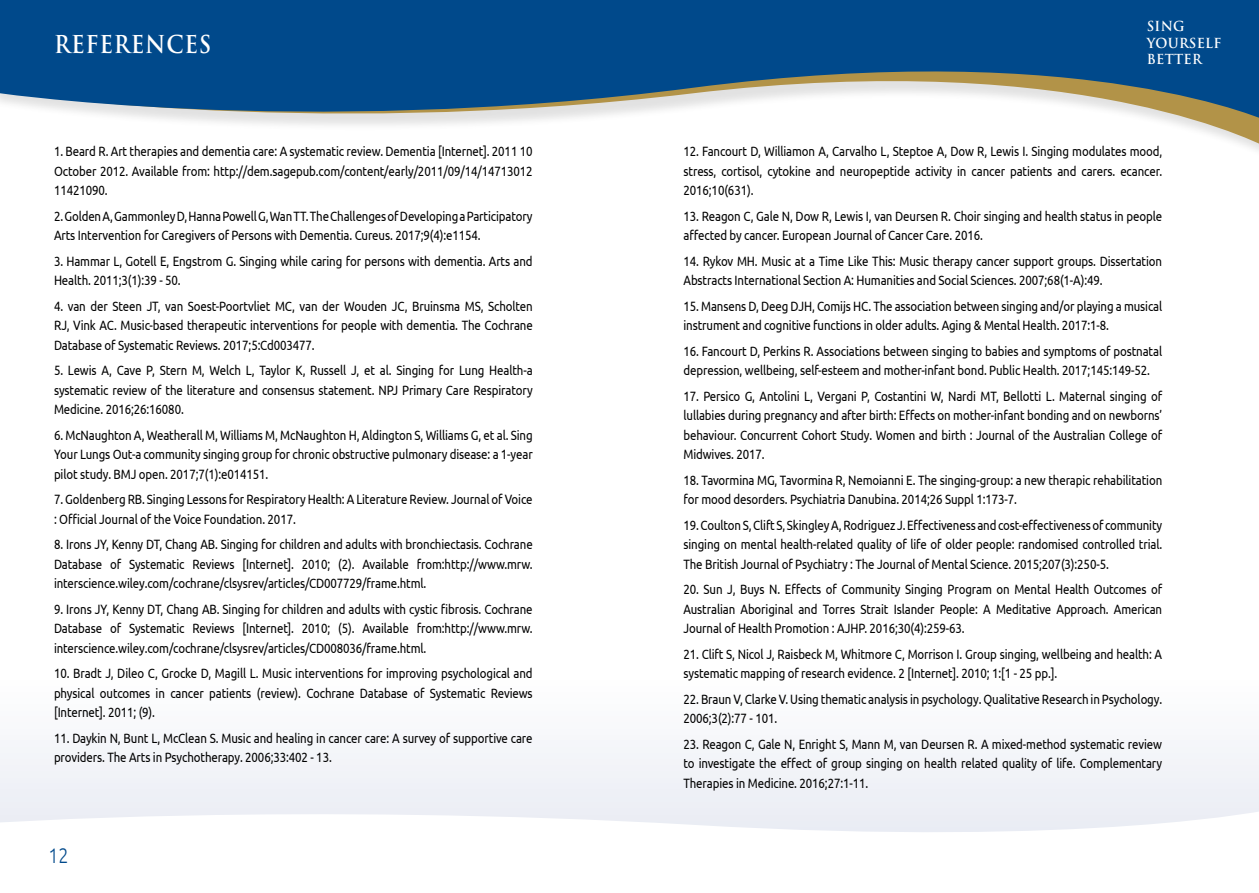
<style>
.page{position:relative;width:1259px;height:893px;background:#fff}
.page>*{position:absolute;margin:0;border:0;box-sizing:border-box;transform-origin:0 0}
.t1{font:700 24px "Trajan";letter-spacing:.035em;color:#fff;scale:.9 1}
.t2{font:300 21px "Ubuntu";color:#00498b;scale:.85 1}
.t3{font:13.5px/19.5px "Ubuntu";letter-spacing:-.01em;color:#000;text-align:justify;scale:.85 1}
.t4{font:700 13.5px/16.5px "Trajan";letter-spacing:.02em;color:#fff;scale:.96 1}
</style>
<div class="page">
<div style="left:0;top:675px;width:1259px;height:218px;background:#f9fafc"></div>
<svg style="left:0;top:0;width:1259px;height:139px;fill:#00498b"></svg>
<svg style="left:0;top:815px;width:1229px;height:17px"></svg>
<h1 class="t1" style="left:54px;top:29px;width:176px">REFERENCES</h1>
<p class="t3" style="left:54px;top:141px;width:565px">1. Beard R. Art therapies and dementia care: A systematic review. Dementia [Internet]. 2011 10<br>October 2012. Available from: http://dem.sagepub.com/content/early/2011/09/14/14713012<br>11421090.</p>
<p class="t3" style="left:54px;top:206px;width:564px">2.Golden A, Gammonley D, Hanna Powell G, Wan TT. The Challenges of Developing a Participatory<br>Arts Intervention for Caregivers of Persons with Dementia. Cureus. 2017;9(4):e1154.</p>
<p class="t3" style="left:54px;top:251px;width:564px">3. Hammar L, Gotell E, Engstrom G. Singing while caring for persons with dementia. Arts and<br>Health. 2011;3(1):39 - 50.</p>
<p class="t3" style="left:54px;top:296px;width:565px">4. van der Steen JT, van Soest-Poortvliet MC, van der Wouden JC, Bruinsma MS, Scholten RJ, Vink AC. Music-based therapeutic interventions for people with dementia. The Cochrane Database of Systematic Reviews. 2017;5:Cd003477.</p>
<p class="t3" style="left:54px;top:360px;width:565px">5. Lewis A, Cave P, Stern M, Welch L, Taylor K, Russell J, et al. Singing for Lung Health-a systematic review of the literature and consensus statement. NPJ Primary Care Respiratory Medicine. 2016;26:16080.</p>
<p class="t3" style="left:54px;top:425px;width:565px">6. McNaughton A, Weatherall M, Williams M, McNaughton H, Aldington S, Williams G, et al. Sing Your Lungs Out-a community singing group for chronic obstructive pulmonary disease: a 1-year pilot study. BMJ open. 2017;7(1):e014151.</p>
<p class="t3" style="left:54px;top:489px;width:565px">7. Goldenberg RB. Singing Lessons for Respiratory Health: A Literature Review. Journal of Voice : Official Journal of the Voice Foundation. 2017.</p>
<p class="t3" style="left:54px;top:534px;width:565px">8. Irons JY, Kenny DT, Chang AB. Singing for children and adults with bronchiectasis. Cochrane Database of Systematic Reviews [Internet]. 2010; (2). Available from:http://www.mrw. interscience.wiley.com/cochrane/clsysrev/articles/CD007729/frame.html.</p>
<p class="t3" style="left:54px;top:599px;width:565px">9. Irons JY, Kenny DT, Chang AB. Singing for children and adults with cystic fibrosis. Cochrane Database of Systematic Reviews [Internet]. 2010; (5). Available from:http://www.mrw. interscience.wiley.com/cochrane/clsysrev/articles/CD008036/frame.html.</p>
<p class="t3" style="left:54px;top:663px;width:565px">10. Bradt J, Dileo C, Grocke D, Magill L. Music interventions for improving psychological and physical outcomes in cancer patients (review). Cochrane Database of Systematic Reviews [Internet]. 2011; (9).</p>
<p class="t3" style="left:54px;top:728px;width:565px">11. Daykin N, Bunt L, McClean S. Music and healing in cancer care: A survey of supportive care providers. The Arts in Psychotherapy. 2006;33:402 - 13.</p>
<h2 class="t2" style="left:48px;top:842px;width:25px">12</h2>
<p class="t4" style="left:1146px;top:18px;width:79px">SING<br>YOURSELF<br>BETTER</p>
<p class="t3" style="left:683px;top:141px;width:565px">12. Fancourt D, Williamon A, Carvalho L, Steptoe A, Dow R, Lewis I. Singing modulates mood, stress, cortisol, cytokine and neuropeptide activity in cancer patients and carers. ecancer.<br>2016;10(631).</p>
<p class="t3" style="left:683px;top:206px;width:565px">13. Reagon C, Gale N, Dow R, Lewis I, van Deursen R. Choir singing and health status in people affected by cancer. European Journal of Cancer Care. 2016.</p>
<p class="t3" style="left:683px;top:251px;width:564px">14. Rykov MH. Music at a Time Like This: Music therapy cancer support groups. Dissertation<br>Abstracts International Section A: Humanities and Social Sciences. 2007;68(1-A):49.</p>
<p class="t3" style="left:683px;top:296px;width:565px">15. Mansens D, Deeg DJH, Comijs HC. The association between singing and/or playing a musical instrument and cognitive functions in older adults. Aging &amp; Mental Health. 2017:1-8.</p>
<p class="t3" style="left:683px;top:341px;width:564px">16. Fancourt D, Perkins R. Associations between singing to babies and symptoms of postnatal depression, wellbeing, self-esteem and mother-infant bond. Public Health. 2017;145:149-52.</p>
<p class="t3" style="left:683px;top:386px;width:565px">17. Persico G, Antolini L, Vergani P, Costantini W, Nardi MT, Bellotti L. Maternal singing of lullabies during pregnancy and after birth: Effects on mother-infant bonding and on newborns’ behaviour. Concurrent Cohort Study. Women and birth : Journal of the Australian College of Midwives. 2017.</p>
<p class="t3" style="left:683px;top:470px;width:565px">18. Tavormina MG, Tavormina R, Nemoianni E. The singing-group: a new therapic rehabilitation for mood desorders. Psychiatria Danubina. 2014;26 Suppl 1:173-7.</p>
<p class="t3" style="left:683px;top:515px;width:565px">19.Coulton S, Clift S, Skingley A, Rodriguez J. Effectiveness and cost-effectiveness of community singing on mental health-related quality of life of older people: randomised controlled trial.<br>The British Journal of Psychiatry : The Journal of Mental Science. 2015;207(3):250-5.</p>
<p class="t3" style="left:683px;top:579px;width:565px">20. Sun J, Buys N. Effects of Community Singing Program on Mental Health Outcomes of Australian Aboriginal and Torres Strait Islander People: A Meditative Approach. American Journal of Health Promotion : AJHP. 2016;30(4):259-63.</p>
<p class="t3" style="left:683px;top:644px;width:565px">21. Clift S, Nicol J, Raisbeck M, Whitmore C, Morrison I. Group singing, wellbeing and health: A systematic mapping of research evidence. 2 [Internet]. 2010; 1:[1 - 25 pp.].</p>
<p class="t3" style="left:683px;top:689px;width:565px">22. Braun V, Clarke V. Using thematic analysis in psychology. Qualitative Research in Psychology.<br>2006;3(2):77 - 101.</p>
<p class="t3" style="left:683px;top:734px;width:565px">23. Reagon C, Gale N, Enright S, Mann M, van Deursen R. A mixed-method systematic review to investigate the effect of group singing on health related quality of life. Complementary Therapies in Medicine. 2016;27:1-11.</p>
</div>
